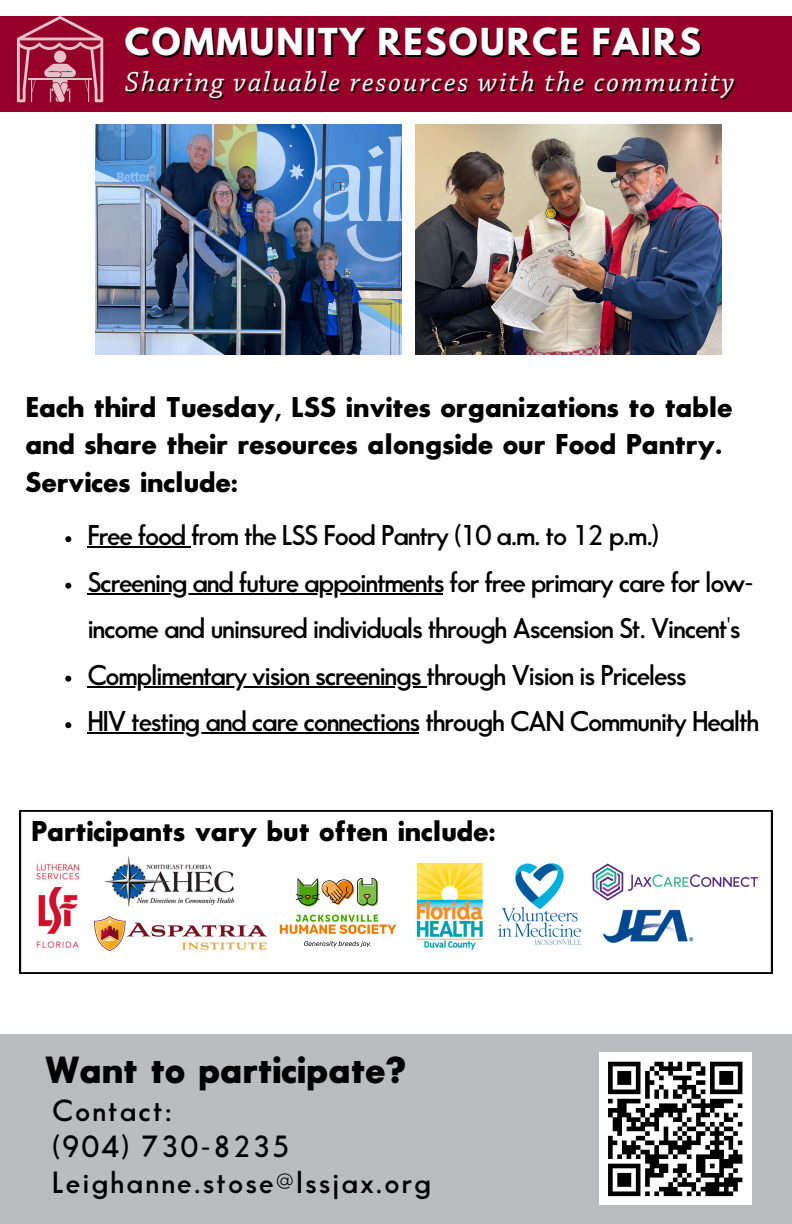
<style>
.page{position:relative;width:792px;height:1224px;background:#fff}
.page>*{position:absolute;margin:0;border:0;box-sizing:border-box;transform-origin:0 0}
.t1{font:37px "Sans Serif Bld FLF";color:#000}
.t2{font:700 33px "League Spartan";letter-spacing:.065em;color:#fff}
.t3{font:600 30px/36px "Sans Serif FLF";letter-spacing:.065em;color:#000}
.t4{font:italic 29px "Chaparral Pro";letter-spacing:.065em;color:#fff}
.t5{font:600 28px/46.4px "Sans Serif FLF";letter-spacing:-.05em;color:#000}
.t6{font:28px/37.6px "Sans Serif Bld FLF";color:#000}
</style>
<div class="page">
<div style="left:0;top:16px;width:792px;height:95px;background:#960028"></div>
<img style="left:416px;top:125px;width:306px;height:229px">
<div style="left:0;top:1034px;width:792px;height:190px;background:#bbbcbe"></div>
<img style="left:95px;top:125px;width:306px;height:229px">
<svg style="left:17px;top:16px;width:86px;height:87px"></svg>
<svg style="left:20px;top:810px;width:752px;height:164px"></svg>
<div style="left:599px;top:1052px;width:153px;height:153px;background:#fff"></div>
<svg style="left:608px;top:1061px;width:135px;height:136px"></svg>
<img style="left:33px;top:859px;width:48px;height:92px">
<img style="left:105px;top:857px;width:129px;height:49px">
<img style="left:266px;top:871px;width:143px;height:83px">
<img style="left:418px;top:864px;width:64px;height:85px">
<img style="left:94px;top:916px;width:173px;height:35px">
<img style="left:498px;top:863px;width:83px;height:82px">
<img style="left:589px;top:859px;width:172px;height:45px">
<svg style="left:65px;top:536px;width:6px;height:6px"></svg>
<hr style="left:87px;top:547px;width:104px;height:1px;background:#000">
<svg style="left:65px;top:583px;width:6px;height:6px"></svg>
<hr style="left:87px;top:593px;width:356px;height:2px;background:#000">
<svg style="left:65px;top:676px;width:6px;height:6px"></svg>
<hr style="left:87px;top:686px;width:340px;height:2px;background:#000">
<svg style="left:65px;top:722px;width:6px;height:6px"></svg>
<hr style="left:87px;top:733px;width:332px;height:1px;background:#000">
<img style="left:601px;top:909px;width:93px;height:36px">
<p class="t2" style="left:125px;top:25px;width:578px">COMMUNITY RESOURCE FAIRS</p>
<p class="t4" style="left:125px;top:70px;width:611px">Sharing valuable resources with the community</p>
<p class="t6" style="left:25px;top:390px;width:709px">Each third Tuesday, LSS invites organizations to table and share their resources alongside our Food Pantry.<br>Services include:</p>
<p class="t5" style="left:87px;top:514px;width:573px">Free food from the LSS Food Pantry (10 a.m. to 12 p.m.)</p>
<p class="t5" style="left:87px;top:560px;width:668px">Screening and future appointments for free primary care for low&shy;income and uninsured individuals through Ascension St. Vincent's</p>
<h2 class="t5" style="left:87px;top:653px;width:601px">Complimentary vision screenings through Vision is Priceless</h2>
<p class="t5" style="left:87px;top:700px;width:674px">HIV testing and care connections through CAN Community Health</p>
<p class="t6" style="left:31px;top:814px;width:466px">Participants vary but often include:</p>
<p class="t1" style="left:45px;top:1055px;width:362px">Want to participate?</p>
<p class="t3" style="left:52px;top:1095px;width:381px">Contact:<br>(904) 730-8235<br>Leighanne.stose@lssjax.org</p>
</div>
